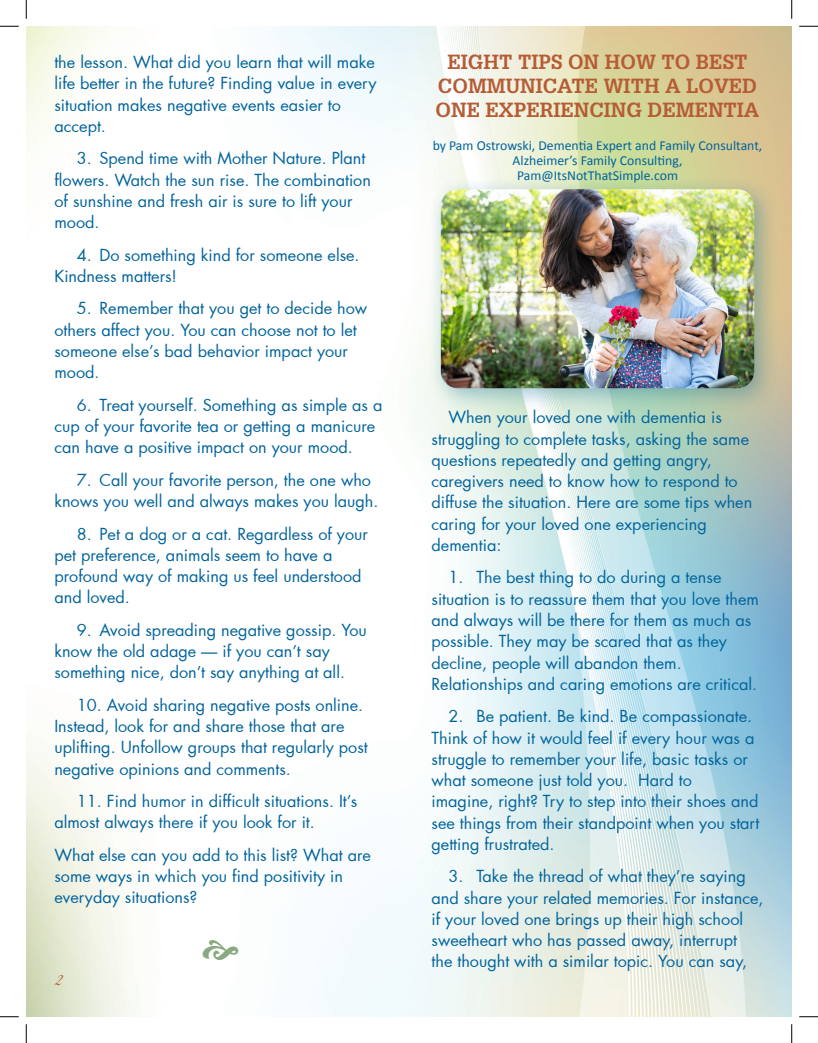
<style>
.page{position:relative;width:818px;height:1043px;background:#fff}
.page>*{position:absolute;margin:0;border:0;box-sizing:border-box;transform-origin:0 0}
.Glypha_Bold_-_Sectio{font:700 20px/24px "Glypha";color:#b55c35;text-align:center}
.t1{font:17.5px "Great Vibes";color:#b55c35}
.Indented_-_Futura{font:16.25px/21.2px "Futura";color:#00639c}
.t2{font:13.75px/14.9px "Calibri";color:#00639c;text-align:center}
</style>
<div class="page">
<img style="left:26px;top:26px;width:765px;height:990px">
<div style="left:427px;top:176px;width:351px;height:237px;background:#00639c;opacity:.35"></div>
<img style="left:441px;top:189px;width:313px;height:199px">
<svg style="left:0;top:25px;width:19px;height:2px"></svg>
<svg style="left:799px;top:25px;width:19px;height:2px"></svg>
<svg style="left:0;top:1016px;width:19px;height:1px"></svg>
<svg style="left:799px;top:1016px;width:19px;height:1px"></svg>
<svg style="left:25px;top:0;width:2px;height:19px"></svg>
<svg style="left:25px;top:1024px;width:2px;height:18px"></svg>
<svg style="left:791px;top:0;width:1px;height:19px"></svg>
<svg style="left:791px;top:1024px;width:1px;height:18px"></svg>
<svg style="left:203px;top:939px;width:35px;height:20px"></svg>
<p class="Indented_-_Futura" style="left:54px;top:51px;width:323px">the lesson. What did you learn that will make life better in the future? Finding value in every situation makes negative events easier to accept.</p>
<p class="Indented_-_Futura" style="left:54px;top:147px;width:318px;text-indent:22px">3. Spend time with Mother Nature. Plant flowers. Watch the sun rise. The combination of sunshine and fresh air is sure to lift your mood.</p>
<p class="Indented_-_Futura" style="left:54px;top:244px;width:307px;text-indent:22px">4. Do something kind for someone else.<br>Kindness matters!</p>
<p class="Indented_-_Futura" style="left:54px;top:297px;width:314px;text-indent:22px">5. Remember that you get to decide how others affect you. You can choose not to let someone else’s bad behavior impact your mood.</p>
<p class="Indented_-_Futura" style="left:54px;top:394px;width:329px;text-indent:22px">6. Treat yourself. Something as simple as a cup of your favorite tea or getting a manicure can have a positive impact on your mood.</p>
<p class="Indented_-_Futura" style="left:54px;top:469px;width:325px;text-indent:22px">7. Call your favorite person, the one who knows you well and always makes you laugh.</p>
<p class="Indented_-_Futura" style="left:54px;top:522px;width:315px;text-indent:22px">8. Pet a dog or a cat. Regardless of your pet preference, animals seem to have a profound way of making us feel understood and loved.</p>
<p class="Indented_-_Futura" style="left:54px;top:619px;width:314px;text-indent:22px">9. Avoid spreading negative gossip. You know the old adage — if you can’t say something nice, don’t say anything at all.</p>
<p class="Indented_-_Futura" style="left:54px;top:694px;width:315px;text-indent:22px">10. Avoid sharing negative posts online.<br>Instead, look for and share those that are uplifting. Unfollow groups that regularly post negative opinions and comments.</p>
<p class="Indented_-_Futura" style="left:54px;top:790px;width:304px;text-indent:22px">11. Find humor in difficult situations. It’s almost always there if you look for it.</p>
<p class="Indented_-_Futura" style="left:54px;top:844px;width:318px">What else can you add to this list? What are some ways in which you find positivity in everyday situations?</p>
<p class="t1" style="left:54px;top:970px;width:10px">2</p>
<p class="Glypha_Bold_-_Sectio" style="left:435px;top:49px;width:325px">EIGHT TIPS ON HOW TO BEST<br>COMMUNICATE WITH A LOVED<br>ONE EXPERIENCING DEMENTIA</p>
<p class="t2" style="left:432px;top:138px;width:331px">by Pam Ostrowski, Dementia Expert and Family Consultant,<br>Alzheimer’s Family Consulting,<br>Pam@ItsNotThatSimple.com</p>
<p class="Indented_-_Futura" style="left:431px;top:406px;width:322px;text-indent:17px">When your loved one with dementia is struggling to complete tasks, asking the same questions repeatedly and getting angry, caregivers need to know how to respond to diffuse the situation. Here are some tips when caring for your loved one experiencing dementia:</p>
<p class="Indented_-_Futura" style="left:431px;top:566px;width:329px;text-indent:17px">1. The best thing to do during a tense situation is to reassure them that you love them and always will be there for them as much as possible. They may be scared that as they decline, people will abandon them.<br>Relationships and caring emotions are critical.</p>
<p class="Indented_-_Futura" style="left:431px;top:705px;width:329px;text-indent:17px">2. Be patient. Be kind. Be compassionate.<br>Think of how it would feel if every hour was a struggle to remember your life, basic tasks or what someone just told you. Hard to<br>imagine, right? Try to step into their shoes and see things from their standpoint when you start getting frustrated.</p>
<p class="Indented_-_Futura" style="left:431px;top:865px;width:333px;text-indent:17px">3. Take the thread of what they’re saying and share your related memories. For instance, if your loved one brings up their high school sweetheart who has passed away, interrupt<br>the thought with a similar topic. You can say,</p>
</div>
